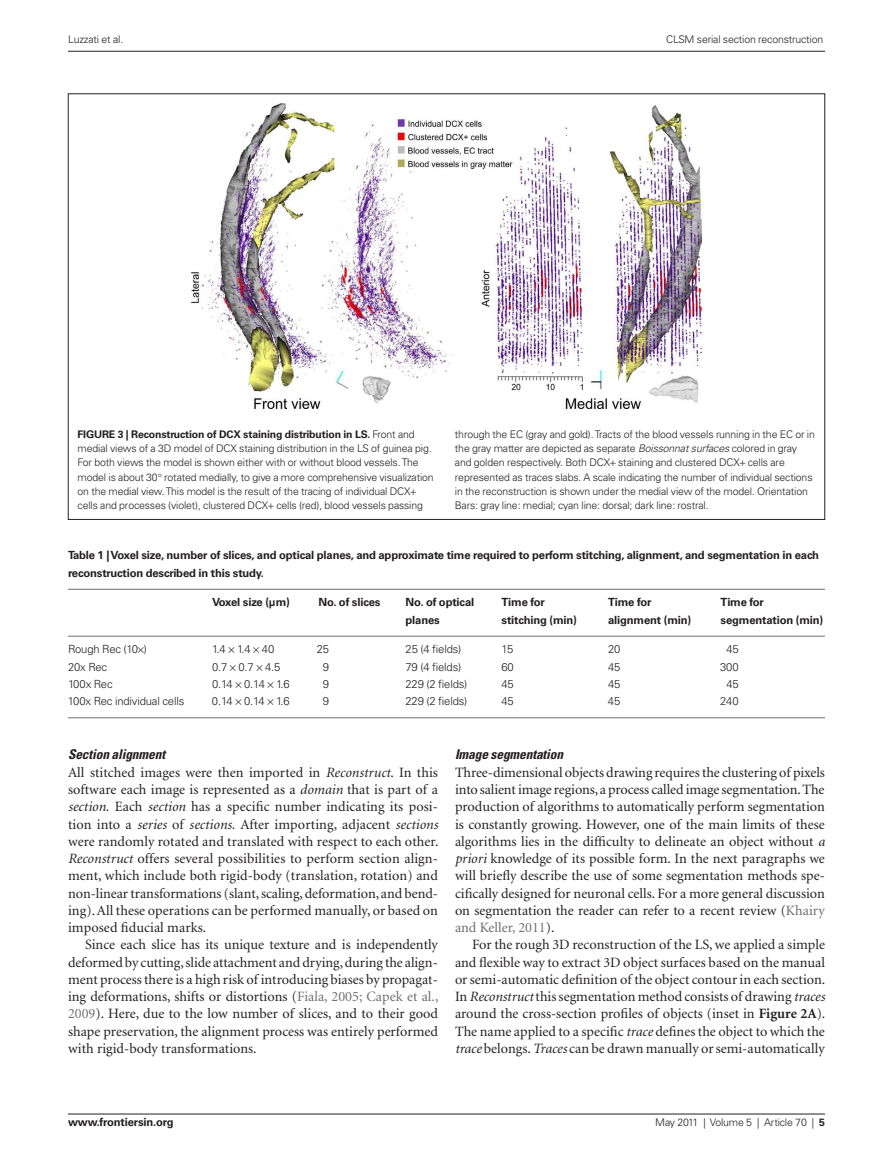
<style>
.page{position:relative;width:893px;height:1170px;background:#fff}
.page>*{position:absolute;margin:0;border:0;box-sizing:border-box;transform-origin:0 0}
.t1{font:14.25px/17.2px "Minion";color:#231f20;text-align:justify}
.t2{font:italic 700 condensed 13.5px "Univers";letter-spacing:-.01em;color:#231f20}
.t3{font:700 11.25px/17.2px "Univers";letter-spacing:-.015em;color:#231f20}
.t4{font:300 11.25px "Univers";letter-spacing:-.015em;color:#231f20}
.t5{font:700 11.25px "Univers";letter-spacing:-.035em;color:#231f20}
.t6{font:300 10.5px/14.2px "Univers";letter-spacing:-.015em;color:#231f20}
.s1{font-weight:700}
.s2{font-style:italic}
.s3{color:#6c6d70}
</style>
<div class="page">
<hr style="left:68px;top:1113px;width:757px;height:1px;background:#231f20">
<hr style="left:68px;top:51px;width:757px;height:1px;background:#231f20">
<hr style="left:68px;top:589px;width:757px;height:1px;background:#6c6d70">
<hr style="left:68px;top:636px;width:757px;height:1px;background:#6c6d70">
<hr style="left:68px;top:717px;width:757px;height:1px;background:#6c6d70">
<img style="left:191px;top:103px;width:511px;height:305px">
<p class="t6" style="left:68px;top:32px;width:57px">Luzzati et al.</p>
<p class="t6" style="left:666px;top:32px;width:158px">CLSM serial section reconstruction</p>
<p class="t6" style="left:78px;top:427px;width:358px"><span class="s1">Figure 3 | Reconstruction of DCX staining distribution in LS.</span> Front and medial views of a 3D model of DCX staining distribution in the LS of guinea pig.<br>For both views the model is shown either with or without blood vessels. The model is about 30 rotated medially, to give a more comprehensive visualization on the medial view. This model is the result of the tracing of individual DCX<br>cells and processes (violet), clustered DCX cells (red), blood vessels passing</p>
<p class="t6" style="left:455px;top:427px;width:362px">through the EC (gray and gold). Tracts of the blood vessels running in the EC or in the gray matter are depicted as separate <span class="s2">Boissonnat surfaces</span> colored in gray and golden respectively. Both DCX staining and clustered DCX cells are represented as traces slabs. A scale indicating the number of individual sections in the reconstruction is shown under the medial view of the model. Orientation Bars: gray line: medial; cyan line: dorsal; dark line: rostral.</p>
<p class="t3" style="left:68px;top:547px;width:753px">Table 1 | Voxel size, number of slices, and optical planes, and approximate time required to perform stitching, alignment, and segmentation in each reconstruction described in this study.</p>
<p class="t5" style="left:212px;top:595px;width:79px">Voxel size (μm)</p>
<p class="t3" style="left:319px;top:593px;width:63px">No. of slices</p>
<p class="t3" style="left:406px;top:593px;width:70px">No. of optical</p>
<p class="t3" style="left:502px;top:593px;width:45px">Time for</p>
<p class="t3" style="left:608px;top:593px;width:45px">Time for</p>
<p class="t3" style="left:721px;top:593px;width:45px">Time for</p>
<p class="t3" style="left:406px;top:611px;width:36px">planes</p>
<p class="t3" style="left:502px;top:611px;width:77px">stitching (min)</p>
<p class="t3" style="left:608px;top:611px;width:85px">alignment (min)</p>
<p class="t3" style="left:721px;top:611px;width:104px">segmentation (min)</p>
<p class="t4" style="left:68px;top:642px;width:81px">Rough Rec (10 )</p>
<p class="t4" style="left:212px;top:642px;width:64px">1.4 1.4 40</p>
<p class="t4" style="left:317px;top:642px;width:14px">25</p>
<p class="t4" style="left:406px;top:642px;width:57px">25 (4 fields)</p>
<p class="t4" style="left:502px;top:642px;width:13px">15</p>
<p class="t4" style="left:608px;top:642px;width:14px">20</p>
<p class="t4" style="left:726px;top:642px;width:14px">45</p>
<p class="t4" style="left:68px;top:659px;width:41px">20x Rec</p>
<p class="t4" style="left:212px;top:659px;width:70px">0.7 0.7 4.5</p>
<p class="t4" style="left:323px;top:659px;width:8px">9</p>
<p class="t4" style="left:405px;top:659px;width:57px">79 (4 fields)</p>
<p class="t4" style="left:502px;top:659px;width:14px">60</p>
<p class="t4" style="left:608px;top:659px;width:14px">45</p>
<p class="t4" style="left:720px;top:659px;width:20px">300</p>
<p class="t4" style="left:68px;top:677px;width:46px">100x Rec</p>
<p class="t4" style="left:212px;top:677px;width:79px">0.14 0.14 1.6</p>
<p class="t4" style="left:323px;top:677px;width:8px">9</p>
<p class="t4" style="left:405px;top:677px;width:63px">229 (2 fields)</p>
<p class="t4" style="left:501px;top:677px;width:14px">45</p>
<p class="t4" style="left:608px;top:677px;width:14px">45</p>
<p class="t4" style="left:726px;top:677px;width:14px">45</p>
<p class="t4" style="left:68px;top:694px;width:118px">100x Rec individual cells</p>
<p class="t4" style="left:212px;top:694px;width:79px">0.14 0.14 1.6</p>
<p class="t4" style="left:323px;top:694px;width:8px">9</p>
<p class="t4" style="left:405px;top:694px;width:63px">229 (2 fields)</p>
<p class="t4" style="left:501px;top:694px;width:14px">45</p>
<p class="t4" style="left:608px;top:694px;width:14px">45</p>
<p class="t4" style="left:720px;top:694px;width:20px">240</p>
<p class="t2" style="left:68px;top:746px;width:99px">Section alignment</p>
<p class="t1" style="left:68px;top:764px;width:372px">All stitched images were then imported in <span class="s2">Reconstruct</span>. In this software each image is represented as a <span class="s2">domain</span> that is part of a <span class="s2">section.</span> Each <span class="s2">section</span> has a specific number indicating its posi&shy;tion into a <span class="s2">series</span> of <span class="s2">sections.</span> After importing, adjacent <span class="s2">sections </span>were randomly rotated and translated with respect to each other.<br><span class="s2">Reconstruct</span> offers several possibilities to perform section align&shy;ment, which include both rigid-body (translation, rotation) and non-linear transformations (slant, scaling, deformation, and bend&shy;ing). All these operations can be performed manually, or based on imposed fiducial marks.</p>
<p class="t1" style="left:68px;top:936px;width:372px;text-indent:17px">Since each slice has its unique texture and is independently deformed by cutting, slide attachment and drying, during the align&shy;ment process there is a high risk of introducing biases by propagat&shy;ing deformations, shifts or distortions (<span class="s3">Fiala, 2005; Capek et al., 2009</span>). Here, due to the low number of slices, and to their good shape preservation, the alignment process was entirely performed with rigid-body transformations.</p>
<p class="t2" style="left:455px;top:746px;width:110px">Image segmentation</p>
<p class="t1" style="left:455px;top:764px;width:371px">Three-dimensional objects drawing requires the clustering of pixels into salient image regions, a process called image segmentation. The production of algorithms to automatically perform segmentation is constantly growing. However, one of the main limits of these algorithms lies in the difficulty to delineate an object without <span class="s2">a priori</span> knowledge of its possible form. In the next paragraphs we will briefly describe the use of some segmentation methods spe&shy;cifically designed for neuronal cells. For a more general discussion on segmentation the reader can refer to a recent review (<span class="s3">Khairy and Keller, 2011</span>).</p>
<p class="t1" style="left:455px;top:936px;width:372px;text-indent:17px">For the rough 3D reconstruction of the LS, we applied a simple and flexible way to extract 3D object surfaces based on the manual or semi-automatic definition of the object contour in each section.<br>In <span class="s2">Reconstruct</span> this segmentation method consists of drawing <span class="s2">traces </span>around the cross-section profiles of objects (inset in <span class="s1">Figure 2A</span>).<br>The name applied to a specific <span class="s2">trace</span> defines the object to which the <span class="s2">trace</span> belongs. <span class="s2">Traces</span> can be drawn manually or semi-automatically</p>
<p class="t3" style="left:68px;top:1113px;width:107px">www.frontiersin.org</p>
<p class="t6" style="left:655px;top:1115px;width:171px">May 2011 | Volume 5 | Article 70 | <span class="s1">5</span></p>
</div>
